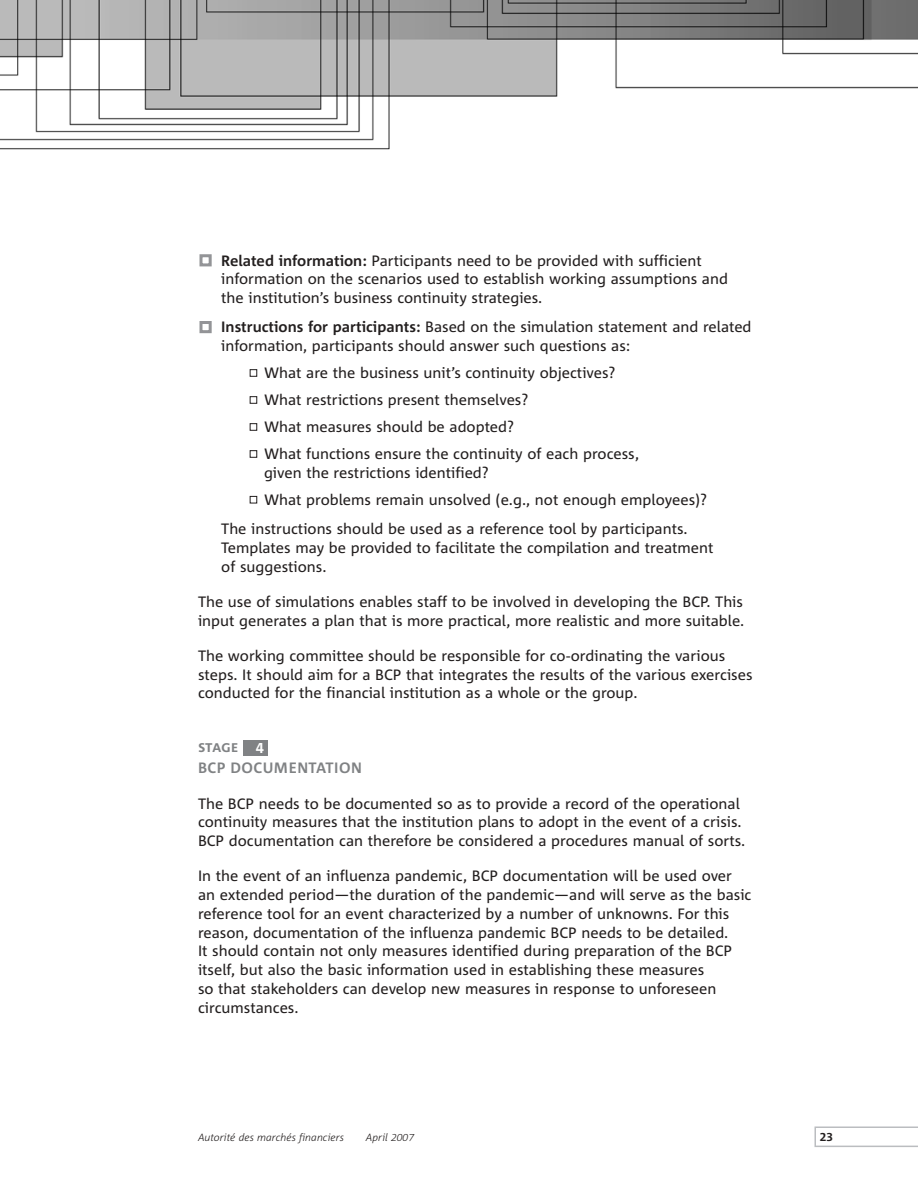
<style>
.page{position:relative;width:918px;height:1188px;background:#fff}
.page>*{position:absolute;margin:0;border:0;box-sizing:border-box;transform-origin:0 0}
.t1{font:15px/18.8px "Corpid";color:#231f1f}
.t2{font:700 15px/21px "Corpid Caps";color:#808284}
.t3{font:700 15px "Corpid Caps";color:#fff}
.t4{font:700 12px "Corpid Caps";color:#231f1f}
.t5{font:italic 300 10.5px "Corpid";color:#231f1f}
.s1{font-weight:700}
.s2{font-family:"Corpid Caps"}
</style>
<div class="page">
<svg style="left:814px;top:1126px;width:104px;height:21px"></svg>
<img style="left:0;top:0;width:918px;height:150px">
<div style="left:243px;top:740px;width:25px;height:15px;background:#808284"></div>
<svg style="left:249px;top:369px;width:9px;height:135px"></svg>
<svg style="left:199px;top:254px;width:13px;height:80px"></svg>
<p class="t1" style="left:221px;top:252px;width:508px"><span class="s1">Related information:</span> Participants need to be provided with sufficient information on the scenarios used to establish working assumptions and the institution’s business continuity strategies.</p>
<p class="t1" style="left:221px;top:319px;width:532px"><span class="s1">Instructions for participants:</span> Based on the simulation statement and related information, participants should answer such questions as:</p>
<p class="t1" style="left:264px;top:360px;width:377px;line-height:27px">What are the business unit’s continuity objectives?<br>What restrictions present themselves?<br>What measures should be adopted?<br>What functions ensure the continuity of each process,</p>
<p class="t1" style="left:264px;top:460px;width:445px;line-height:27px">given the restrictions identified?<br>What problems remain unsolved (e.g., not enough employees)?</p>
<p class="t1" style="left:221px;top:520px;width:494px">The instructions should be used as a reference tool by participants.<br>Templates may be provided to facilitate the compilation and treatment of suggestions.</p>
<p class="t1" style="left:198px;top:593px;width:548px">The use of simulations enables staff to be involved in developing the BCP. This input generates a plan that is more practical, more realistic and more suitable.</p>
<p class="t1" style="left:198px;top:647px;width:556px">The working committee should be responsible for co-ordinating the various steps. It should aim for a BCP that integrates the results of the various exercises conducted for the financial institution as a whole or the group.</p>
<p class="t3" style="left:256px;top:739px;width:10px">4</p>
<p class="t2" style="left:198px;top:737px;width:166px">stage<br>BCP DOCUMENTATION</p>
<p class="t1" style="left:198px;top:795px;width:549px">The BCP needs to be documented so as to provide a record of the operational continuity measures that the institution plans to adopt in the event of a crisis.<br>BCP documentation can therefore be considered a procedures manual of sorts.</p>
<p class="t1" style="left:198px;top:868px;width:555px">In the event of an influenza pandemic, BCP documentation will be used over an extended period—the duration of the pandemic—and will serve as the basic reference tool for an event characterized by a number of unknowns. For this reason, documentation of the influenza pandemic BCP needs to be detailed.<br>It should contain not only measures identified during preparation of the BCP itself, but also the basic information used in establishing these measures<br>so that stakeholders can develop new measures in response to unforeseen circumstances.</p>
<p class="t5" style="left:198px;top:1132px;width:148px">Autorité des marchés financiers</p>
<p class="t5" style="left:366px;top:1132px;width:50px">April <span class="s2">2007</span></p>
<p class="t4" style="left:820px;top:1130px;width:15px">23</p>
</div>
